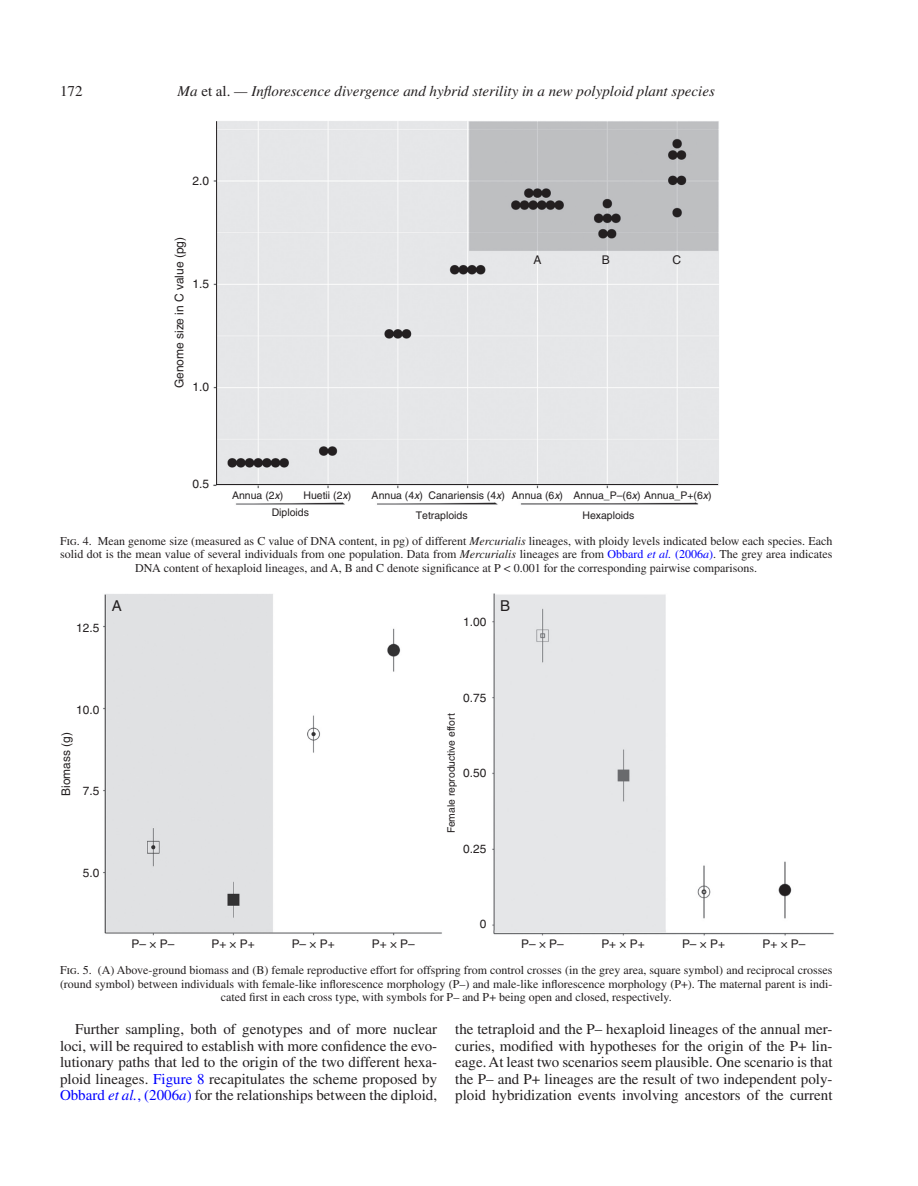
<style>
.page{position:relative;width:918px;height:1186px;background:#fff}
.page>*{position:absolute;margin:0;border:0;box-sizing:border-box;transform-origin:0 0}
.t1{font:15px/16.5px "Times LT Std";color:#231f20;text-align:justify}
.t2{font:italic 15px "Times LT Std";color:#231f20}
.t3{font:15px "Helvetica";color:#231f20}
.t4{font:12px/13.5px "Times LT Std";color:#231f20;text-align:center}
.t5{font:12px "Helvetica";color:#231f20}
.t6{font:11.85px "Helvetica";color:#231f20}
.t7{font:10.5px/20px "Helvetica";color:#231f20}
.t8{font:10.35px "Helvetica";color:#231f20}
.s1{font-style:normal}
.s2{font-style:italic}
.s3{color:#00f}
.s4{font-style:italic;color:#00f}
</style>
<div class="page">
<img style="left:213px;top:180px;width:506px;height:325px">
<svg style="left:216px;top:121px;width:503px;height:364px;background:#dbdcde"></svg>
<img style="left:103px;top:593px;width:731px;height:343px">
<p class="t1" style="left:60px;top:83px;width:24px">172</p>
<p class="t2" style="left:178px;top:83px;width:539px">Ma <span class="s1">et al.</span> — Inflorescence divergence and hybrid sterility in a new polyploid plant species</p>
<p class="t5" style="left:193px;top:174px;width:18px">2.0</p>
<p class="t5" style="left:172px;top:388px;width:153px;rotate:-90deg">Genome size in C value (pg)</p>
<p class="t5" style="left:193px;top:277px;width:18px">1.5</p>
<p class="t5" style="left:193px;top:379px;width:18px">1.0</p>
<p class="t5" style="left:193px;top:477px;width:18px">0.5</p>
<p class="t5" style="left:533px;top:253px;width:10px">A</p>
<p class="t5" style="left:602px;top:253px;width:10px">B</p>
<p class="t5" style="left:672px;top:253px;width:10px">C</p>
<p class="t7" style="left:272px;top:487px;width:81px;line-height:16.8px;text-indent:32px">Huetii (2<span class="s2">x</span>)<br>Diploids</p>
<p class="t7" style="left:416px;top:485px;width:91px;text-indent:-44px">Annua (4<span class="s2">x</span>) Canariensis (4<span class="s2">x</span>)<br>Tetraploids</p>
<p class="t7" style="left:582px;top:485px;width:131px;text-indent:-71px">Annua (6<span class="s2">x</span>) Annua_P–(6<span class="s2">x</span>) Annua_P+(6<span class="s2">x</span>)<br>Hexaploids</p>
<p class="t4" style="left:60px;top:534px;width:774px">Fig. 4. Mean genome size (measured as C value of DNA content, in pg) of different <span class="s2">Mercurialis</span> lineages, with ploidy levels indicated below each species. Each solid dot is the mean value of several individuals from one population. Data from <span class="s2">Mercurialis</span> lineages are from <span class="s3">Obbard</span> <span class="s4">et al.</span> <span class="s3">(2006</span><span class="s4">a</span><span class="s3">)</span>. The grey area indicates<br>DNA content of hexaploid lineages, and A, B and C denote significance at P &lt; 0.001 for the corresponding pairwise comparisons.</p>
<p class="t7" style="left:232px;top:485px;width:53px">Annua (2<span class="s2">x</span>)</p>
<p class="t6" style="left:76px;top:621px;width:25px">12.5</p>
<p class="t3" style="left:112px;top:597px;width:12px">A</p>
<p class="t6" style="left:463px;top:615px;width:25px">1.00</p>
<p class="t3" style="left:500px;top:597px;width:12px">B</p>
<p class="t6" style="left:76px;top:703px;width:25px">10.0</p>
<p class="t6" style="left:59px;top:796px;width:65px;rotate:-90deg">Biomass (g)</p>
<p class="t6" style="left:83px;top:784px;width:18px">7.5</p>
<p class="t6" style="left:83px;top:866px;width:18px">5.0</p>
<p class="t6" style="left:463px;top:691px;width:25px">0.75</p>
<p class="t8" style="left:445px;top:833px;width:121px;rotate:-90deg">Female reproductive effort</p>
<p class="t6" style="left:463px;top:766px;width:25px">0.50</p>
<p class="t6" style="left:463px;top:842px;width:25px">0.25</p>
<p class="t6" style="left:480px;top:917px;width:8px">0</p>
<p class="t6" style="left:132px;top:937px;width:44px">P– × P–</p>
<p class="t6" style="left:211px;top:937px;width:45px">P+ × P+</p>
<p class="t6" style="left:292px;top:937px;width:45px">P– × P+</p>
<p class="t6" style="left:372px;top:937px;width:45px">P+ × P–</p>
<p class="t6" style="left:521px;top:937px;width:44px">P– × P–</p>
<p class="t6" style="left:601px;top:937px;width:45px">P+ × P+</p>
<p class="t6" style="left:682px;top:937px;width:45px">P– × P+</p>
<p class="t6" style="left:763px;top:937px;width:45px">P+ × P–</p>
<p class="t4" style="left:60px;top:963px;width:774px">Fig. 5. (A) Above-ground biomass and (B) female reproductive effort for offspring from control crosses (in the grey area, square symbol) and reciprocal crosses (round symbol) between individuals with female-like inflorescence morphology (P–) and male-like inflorescence morphology (P+). The maternal parent is indi&shy;cated first in each cross type, with symbols for P– and P+ being open and closed, respectively.</p>
<p class="t1" style="left:60px;top:1021px;width:379px;text-indent:15px">Further sampling, both of genotypes and of more nuclear loci, will be required to establish with more confidence the evo&shy;lutionary paths that led to the origin of the two different hexa&shy;ploid lineages. <span class="s3">Figure 8</span> recapitulates the scheme proposed by <span class="s3">Obbard</span> <span class="s4">et al.</span><span class="s3">, (2006</span><span class="s4">a</span><span class="s3">)</span> for the relationships between the diploid,</p>
<p class="t1" style="left:455px;top:1021px;width:379px">the tetraploid and the P– hexaploid lineages of the annual mer&shy;curies, modified with hypotheses for the origin of the P+ lin&shy;eage. At least two scenarios seem plausible. One scenario is that the P– and P+ lineages are the result of two independent poly&shy;ploid hybridization events involving ancestors of the current</p>
</div>
